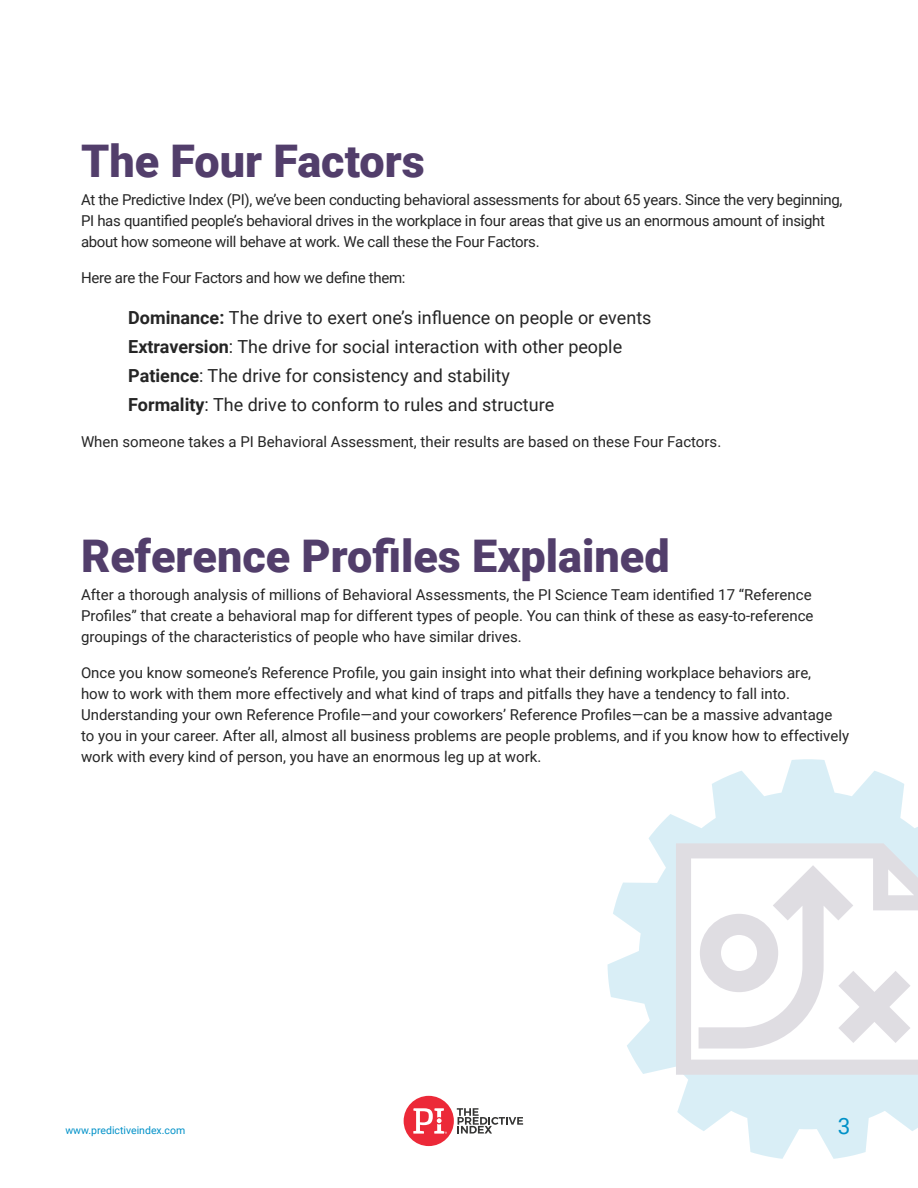
<style>
.page{position:relative;width:918px;height:1188px;background:#fff}
.page>*{position:absolute;margin:0;border:0;box-sizing:border-box;transform-origin:0 0}
.t1{font:900 45px "Roboto";color:#523e6b}
.t2{font:22.5px "Roboto";color:#0091c8}
.t3{font:18px/29.2px "Roboto";color:#252525}
.t4{font:15px/21px "Roboto";color:#252525}
.t5{font:15px/21px "Roboto";letter-spacing:-.02em;color:#252525}
.t6{font:10.5px "Roboto";color:#0091c8}
.s1{font-weight:700}
</style>
<div class="page">
<div style="left:404px;top:1096px;width:50px;height:50px;background:#ec2938;border-radius:50%"></div>
<svg style="left:457px;top:1108px;width:66px;height:26px"></svg>
<svg style="left:413px;top:1108px;width:34px;height:26px"></svg>
<svg style="left:608px;top:759px;width:310px;height:400px;fill:#d9eef6"></svg>
<svg style="left:676px;top:843px;width:242px;height:232px;fill:#dfdde2"></svg>
<svg style="left:699px;top:865px;width:212px;height:184px"></svg>
<h1 class="t1" style="left:81px;top:129px;width:345px">The Four Factors</h1>
<p class="t5" style="left:81px;top:189px;width:763px">At the Predictive Index (PI), we’ve been conducting behavioral assessments for about 65 years. Since the very beginning,<br>PI has quantified people’s behavioral drives in the workplace in four areas that give us an enormous amount of insight about how someone will behave at work. We call these the Four Factors.</p>
<p class="t5" style="left:81px;top:267px;width:326px">Here are the Four Factors and how we define them:</p>
<p class="t3" style="left:128px;top:302px;width:525px"><span class="s1">Dominance:</span> The drive to exert one’s influence on people or events <span class="s1">Extraversion</span>: The drive for social interaction with other people <span class="s1">Patience</span>: The drive for consistency and stability<br><span class="s1">Formality</span>: The drive to conform to rules and structure</p>
<p class="t4" style="left:81px;top:431px;width:642px">When someone takes a PI Behavioral Assessment, their results are based on these Four Factors.</p>
<h1 class="t1" style="left:81px;top:524px;width:590px">Reference Profiles Explained</h1>
<p class="t4" style="left:81px;top:584px;width:734px">After a thorough analysis of millions of Behavioral Assessments, the PI Science Team identified 17 “Reference<br>Profiles” that create a behavioral map for different types of people. You can think of these as easy-to-reference groupings of the characteristics of people who have similar drives.</p>
<p class="t4" style="left:81px;top:662px;width:770px">Once you know someone’s Reference Profile, you gain insight into what their defining workplace behaviors are,<br>how to work with them more effectively and what kind of traps and pitfalls they have a tendency to fall into.<br>Understanding your own Reference Profile—and your coworkers’ Reference Profiles—can be a massive advantage to you in your career. After all, almost all business problems are people problems, and if you know how to effectively work with every kind of person, you have an enormous leg up at work.</p>
<p class="t6" style="left:65px;top:1123px;width:121px">www.predictiveindex.com</p>
<h2 class="t2" style="left:838px;top:1110px;width:14px">3</h2>
</div>
